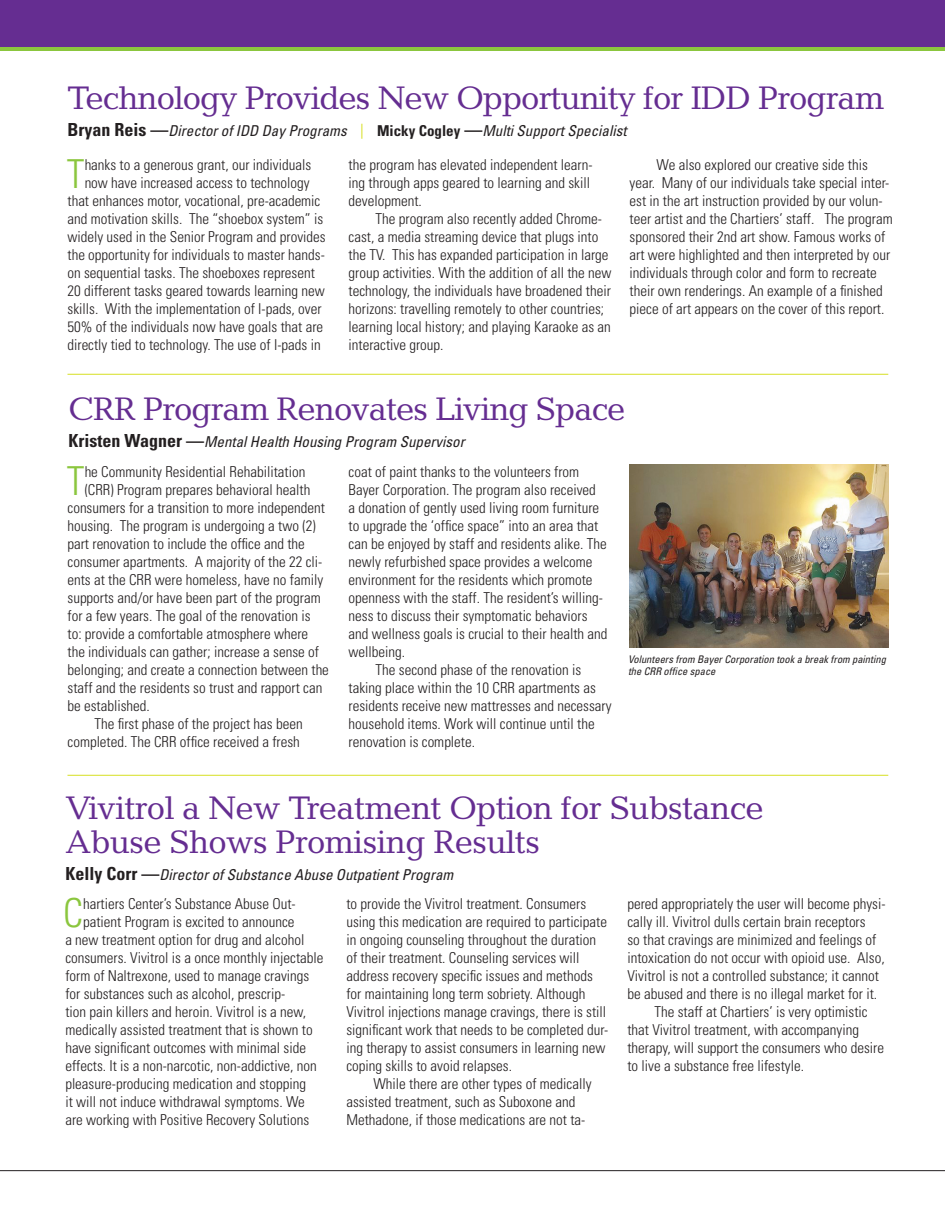
<style>
.page{position:relative;width:945px;height:1215px;background:#fff}
.page>*{position:absolute;margin:0;border:0;box-sizing:border-box;transform-origin:0 0}
.t1{font:300 condensed 39.9px "Univers LT Std";color:#8bc63e}
.t2{font:33px/33.6px "Candida Std";letter-spacing:-.03em;color:#652d91}
.t3{font:300 condensed 15px/18px "Univers LT Std";color:#231f20}
.t4{font:italic condensed 15px "Univers LT Std";color:#231f20}
.t5{font:italic condensed 10.5px/12.6px "Univers LT Std";color:#231f20}
.s1{font-weight:700;font-style:normal;font-size:18px}
.s2{font-style:normal;color:#d6df21}
.s3{font-weight:700;font-style:normal}
</style>
<div class="page">
<div style="left:0;top:33px;width:945px;height:18px;background:#8bc63e"></div>
<hr style="left:0;top:1170px;width:945px;height:1px;background:#231f20">
<div style="left:0;top:0;width:945px;height:47px;background:#652d91"></div>
<hr style="left:68px;top:374px;width:820px;height:1px;background:#d6df21">
<hr style="left:68px;top:775px;width:820px;height:1px;background:#d6df21">
<img style="left:630px;top:464px;width:259px;height:184px">
<h2 class="t2" style="left:68px;top:81px;width:818px">Technology Provides New Opportunity for IDD Program</h2>
<p class="t4" style="left:68px;top:122px;width:561px"><span class="s1">Bryan Reis —</span>Director of IDD Day Programs <span class="s2">|</span> <span class="s3">Micky Cogley</span> <span class="s1">—</span>Multi Support Specialist</p>
<h1 class="t1" style="left:67px;top:150px;width:19px">T</h1>
<p class="t3" style="left:85px;top:156px;width:228px">hanks to a generous grant, our individuals</p>
<p class="t3" style="left:349px;top:156px;width:245px">the program has elevated independent learn&shy;ing through apps geared to learning and skill development.</p>
<p class="t3" style="left:349px;top:210px;width:265px;text-indent:27px">The program also recently added Chrome&shy;cast, a media streaming device that plugs into the TV. This has expanded participation in large group activities. With the addition of all the new technology, the individuals have broadened their horizons: travelling remotely to other countries; learning local history; and playing Karaoke as an interactive group.</p>
<p class="t3" style="left:630px;top:156px;width:265px;text-indent:27px">We also explored our creative side this year. Many of our individuals take special inter&shy;est in the art instruction provided by our volun&shy;teer artist and the Chartiers’ staff. The program sponsored their 2nd art show. Famous works of art were highlighted and then interpreted by our individuals through color and form to recreate their own renderings. An example of a finished piece of art appears on the cover of this report.</p>
<p class="t3" style="left:85px;top:174px;width:226px">now have increased access to technology</p>
<p class="t3" style="left:68px;top:192px;width:254px">that enhances motor, vocational, pre-academic</p>
<p class="t3" style="left:68px;top:210px;width:257px">and motivation skills. The “shoebox system” is</p>
<p class="t3" style="left:68px;top:228px;width:260px">widely used in the Senior Program and provides</p>
<p class="t3" style="left:68px;top:246px;width:259px">the opportunity for individuals to master hands-</p>
<p class="t3" style="left:68px;top:264px;width:249px">on sequential tasks. The shoeboxes represent</p>
<p class="t3" style="left:68px;top:282px;width:259px">20 different tasks geared towards learning new</p>
<p class="t3" style="left:68px;top:300px;width:256px">skills. With the implementation of I-pads, over</p>
<p class="t3" style="left:68px;top:318px;width:257px">50% of the individuals now have goals that are</p>
<p class="t3" style="left:68px;top:336px;width:255px">directly tied to technology. The use of I-pads in</p>
<h2 class="t2" style="left:68px;top:392px;width:559px">CRR Program Renovates Living Space</h2>
<p class="t4" style="left:68px;top:432px;width:398px"><span class="s1">Kristen Wagner —</span>Mental Health Housing Program Supervisor</p>
<h1 class="t1" style="left:67px;top:457px;width:19px">T</h1>
<p class="t3" style="left:85px;top:463px;width:222px">he Community Residential Rehabilitation</p>
<p class="t3" style="left:349px;top:463px;width:232px">coat of paint thanks to the volunteers from</p>
<p class="t3" style="left:349px;top:481px;width:249px">Bayer Corporation. The program also received</p>
<p class="t3" style="left:349px;top:499px;width:252px">a donation of gently used living room furniture</p>
<p class="t3" style="left:349px;top:517px;width:251px">to upgrade the ‘office space” into an area that</p>
<p class="t3" style="left:349px;top:535px;width:260px">can be enjoyed by staff and residents alike. The</p>
<p class="t3" style="left:349px;top:553px;width:246px">newly refurbished space provides a welcome</p>
<p class="t3" style="left:349px;top:571px;width:246px">environment for the residents which promote</p>
<p class="t3" style="left:349px;top:589px;width:256px">openness with the staff. The resident’s willing-</p>
<p class="t3" style="left:349px;top:607px;width:241px">ness to discuss their symptomatic behaviors</p>
<p class="t3" style="left:349px;top:625px;width:261px">and wellness goals is crucial to their health and</p>
<p class="t3" style="left:349px;top:643px;width:58px">wellbeing.</p>
<p class="t3" style="left:376px;top:661px;width:207px">The second phase of the renovation is</p>
<p class="t3" style="left:349px;top:679px;width:249px">taking place within the 10 CRR apartments as</p>
<p class="t3" style="left:349px;top:697px;width:265px">residents receive new mattresses and necessary</p>
<p class="t3" style="left:349px;top:715px;width:248px">household items. Work will continue until the</p>
<p class="t3" style="left:349px;top:733px;width:128px">renovation is complete.</p>
<p class="t3" style="left:85px;top:481px;width:227px">(CRR) Program prepares behavioral health</p>
<p class="t3" style="left:68px;top:499px;width:259px">consumers for a transition to more independent</p>
<p class="t3" style="left:68px;top:517px;width:250px">housing. The program is undergoing a two (2)</p>
<p class="t3" style="left:68px;top:535px;width:239px">part renovation to include the office and the</p>
<p class="t3" style="left:68px;top:553px;width:256px">consumer apartments. A majority of the 22 cli-</p>
<p class="t3" style="left:68px;top:571px;width:257px">ents at the CRR were homeless, have no family</p>
<p class="t3" style="left:68px;top:589px;width:255px">supports and/or have been part of the program</p>
<p class="t3" style="left:68px;top:607px;width:245px">for a few years. The goal of the renovation is</p>
<p class="t3" style="left:68px;top:625px;width:242px">to: provide a comfortable atmosphere where</p>
<p class="t3" style="left:68px;top:643px;width:253px">the individuals can gather; increase a sense of</p>
<p class="t3" style="left:68px;top:661px;width:263px">belonging; and create a connection between the</p>
<p class="t3" style="left:68px;top:679px;width:256px">staff and the residents so trust and rapport can</p>
<p class="t3" style="left:68px;top:697px;width:84px">be established.</p>
<p class="t3" style="left:95px;top:715px;width:210px">The first phase of the project has been</p>
<p class="t3" style="left:68px;top:733px;width:234px">completed. The CRR office received a fresh</p>
<p class="t5" style="left:628px;top:653px;width:259px">Volunteers from Bayer Corporation took a break from painting the CRR office space</p>
<h2 class="t2" style="left:65px;top:791px;width:700px">Vivitrol a New Treatment Option for Substance<br>Abuse Shows Promising Results</h2>
<p class="t4" style="left:65px;top:865px;width:390px"><span class="s1">Kelly Corr —</span>Director of Substance Abuse Outpatient Program</p>
<h1 class="t1" style="left:63px;top:889px;width:21px">C</h1>
<p class="t3" style="left:83px;top:895px;width:214px">hartiers Center’s Substance Abuse Out-</p>
<p class="t3" style="left:83px;top:913px;width:213px">patient Program is excited to announce</p>
<p class="t3" style="left:65px;top:931px;width:241px">a new treatment option for drug and alcohol</p>
<p class="t3" style="left:65px;top:949px;width:260px">consumers. Vivitrol is a once monthly injectable</p>
<p class="t3" style="left:65px;top:967px;width:246px">form of Naltrexone, used to manage cravings</p>
<p class="t3" style="left:65px;top:985px;width:221px">for substances such as alcohol, prescrip-</p>
<p class="t3" style="left:65px;top:1003px;width:242px">tion pain killers and heroin. Vivitrol is a new,</p>
<p class="t3" style="left:65px;top:1021px;width:249px">medically assisted treatment that is shown to</p>
<p class="t3" style="left:65px;top:1039px;width:242px">have significant outcomes with minimal side</p>
<p class="t3" style="left:65px;top:1057px;width:253px">effects. It is a non-narcotic, non-addictive, non</p>
<p class="t3" style="left:65px;top:1075px;width:242px">pleasure-producing medication and stopping</p>
<p class="t3" style="left:65px;top:1093px;width:241px">it will not induce withdrawal symptoms. We</p>
<p class="t3" style="left:65px;top:1111px;width:246px">are working with Positive Recovery Solutions</p>
<p class="t3" style="left:346px;top:895px;width:263px">to provide the Vivitrol treatment. Consumers using this medication are required to participate in ongoing counseling throughout the duration of their treatment. Counseling services will address recovery specific issues and methods for maintaining long term sobriety. Although Vivitrol injections manage cravings, there is still significant work that needs to be completed dur&shy;ing therapy to assist consumers in learning new coping skills to avoid relapses.</p>
<p class="t3" style="left:346px;top:1075px;width:247px;text-indent:27px">While there are other types of medically assisted treatment, such as Suboxone and<br>Methadone, if those medications are not ta-</p>
<p class="t3" style="left:627px;top:895px;width:260px">pered appropriately the user will become physi-</p>
<p class="t3" style="left:627px;top:913px;width:240px">cally ill. Vivitrol dulls certain brain receptors</p>
<p class="t3" style="left:627px;top:931px;width:251px">so that cravings are minimized and feelings of</p>
<p class="t3" style="left:627px;top:949px;width:259px">intoxication do not occur with opioid use. Also,</p>
<p class="t3" style="left:627px;top:967px;width:253px">Vivitrol is not a controlled substance; it cannot</p>
<p class="t3" style="left:627px;top:985px;width:251px">be abused and there is no illegal market for it.</p>
<p class="t3" style="left:654px;top:1003px;width:215px">The staff at Chartiers’ is very optimistic</p>
<p class="t3" style="left:627px;top:1021px;width:233px">that Vivitrol treatment, with accompanying</p>
<p class="t3" style="left:627px;top:1039px;width:258px">therapy, will support the consumers who desire</p>
<p class="t3" style="left:627px;top:1057px;width:178px">to live a substance free lifestyle.</p>
</div>
